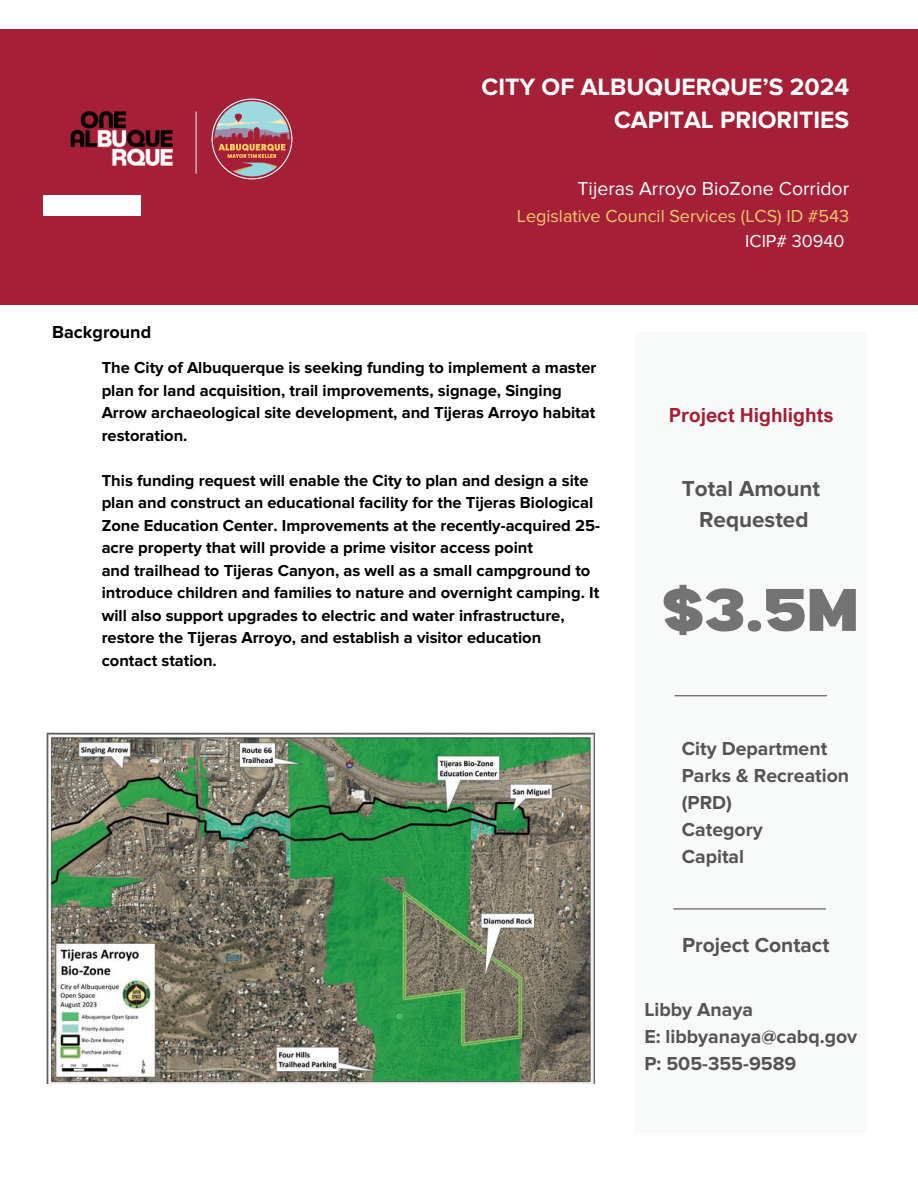
<style>
.page{position:relative;width:918px;height:1188px;background:#fff}
.page>*{position:absolute;margin:0;border:0;box-sizing:border-box;transform-origin:0 0}
.t1{font:900 58.65px "Bernoru";color:#737373}
.t2{font:700 24.6px "Proxima Nova";color:#fff}
.t3{font:700 22.5px "Proxima Nova";color:#545454}
.t4{font:700 21px "Proxima Nova";color:#545454}
.t5{font:700 19.5px "Proxima Nova";color:#545454}
.t6{font:19.5px "Proxima Nova";color:#fff}
.t7{font:700 19.5px "Arial Nova";color:#a52036}
.t8{font:18px "Proxima Nova";color:#facb6d}
.t9{font:700 18px "Proxima Nova";color:#000}
.t10{font:18px "Proxima Nova";color:#fff}
.t11{font:700 16.5px/22.5px "Proxima Nova";color:#000}
</style>
<div class="page">
<div style="left:0;top:30px;width:918px;height:275px;background:#a52036"></div>
<img style="left:235px;top:98px;width:58px;height:81px">
<img style="left:43px;top:102px;width:192px;height:114px">
<hr style="left:196px;top:112px;width:1px;height:62px;background:#d9d9d9">
<div style="left:43px;top:195px;width:98px;height:20px;background:#fff"></div>
<div style="left:635px;top:333px;width:231px;height:800px;background:#f8f9f9"></div>
<hr style="left:675px;top:695px;width:152px;height:1px;background:#545454">
<hr style="left:673px;top:908px;width:153px;height:2px;background:#545454">
<img style="left:46px;top:732px;width:548px;height:352px">
<p class="t2" style="left:482px;top:72px;width:369px">CITY OF ALBUQUERQUE’S 2024</p>
<p class="t2" style="left:614px;top:106px;width:237px">CAPITAL PRIORITIES</p>
<p class="t9" style="left:52px;top:322px;width:101px">Background</p>
<p class="t6" style="left:578px;top:177px;width:273px">Tijeras Arroyo BioZone Corridor</p>
<p class="t8" style="left:517px;top:205px;width:334px">Legislative Council Services (LCS) ID #543</p>
<p class="t10" style="left:745px;top:230px;width:101px">ICIP# 30940</p>
<p class="t11" style="left:102px;top:357px;width:496px">The City of Albuquerque is seeking funding to implement a master plan for land acquisition, trail improvements, signage, Singing Arrow archaeological site development, and Tijeras Arroyo habitat restoration.</p>
<p class="t11" style="left:102px;top:470px;width:500px">This funding request will enable the City to plan and design a site plan and construct an educational facility for the Tijeras Biological Zone Education Center. Improvements at the recently-acquired 25- acre property that will provide a prime visitor access point</p>
<p class="t11" style="left:102px;top:560px;width:499px">and trailhead to Tijeras Canyon, as well as a small campground to introduce children and families to nature and overnight camping. It will also support upgrades to electric and water infrastructure, restore the Tijeras Arroyo, and establish a visitor education</p>
<p class="t11" style="left:102px;top:650px;width:117px">contact station.</p>
<p class="t7" style="left:669px;top:403px;width:166px">Project Highlights</p>
<p class="t3" style="left:682px;top:476px;width:140px">Total Amount</p>
<p class="t3" style="left:699px;top:506px;width:111px">Requested</p>
<p class="t1" style="left:662px;top:576px;width:198px">$3.5M</p>
<p class="t5" style="left:682px;top:737px;width:147px">City Department</p>
<p class="t5" style="left:682px;top:764px;width:169px">Parks &amp; Recreation</p>
<p class="t5" style="left:682px;top:791px;width:52px">(PRD)</p>
<p class="t5" style="left:682px;top:818px;width:82px">Category</p>
<p class="t5" style="left:682px;top:845px;width:64px">Capital</p>
<p class="t4" style="left:682px;top:933px;width:149px">Project Contact</p>
<p class="t5" style="left:644px;top:998px;width:110px">Libby Anaya</p>
<p class="t5" style="left:644px;top:1025px;width:214px">E: libbyanaya@cabq.gov</p>
<p class="t5" style="left:644px;top:1052px;width:154px">P: 505-355-9589</p>
</div>
